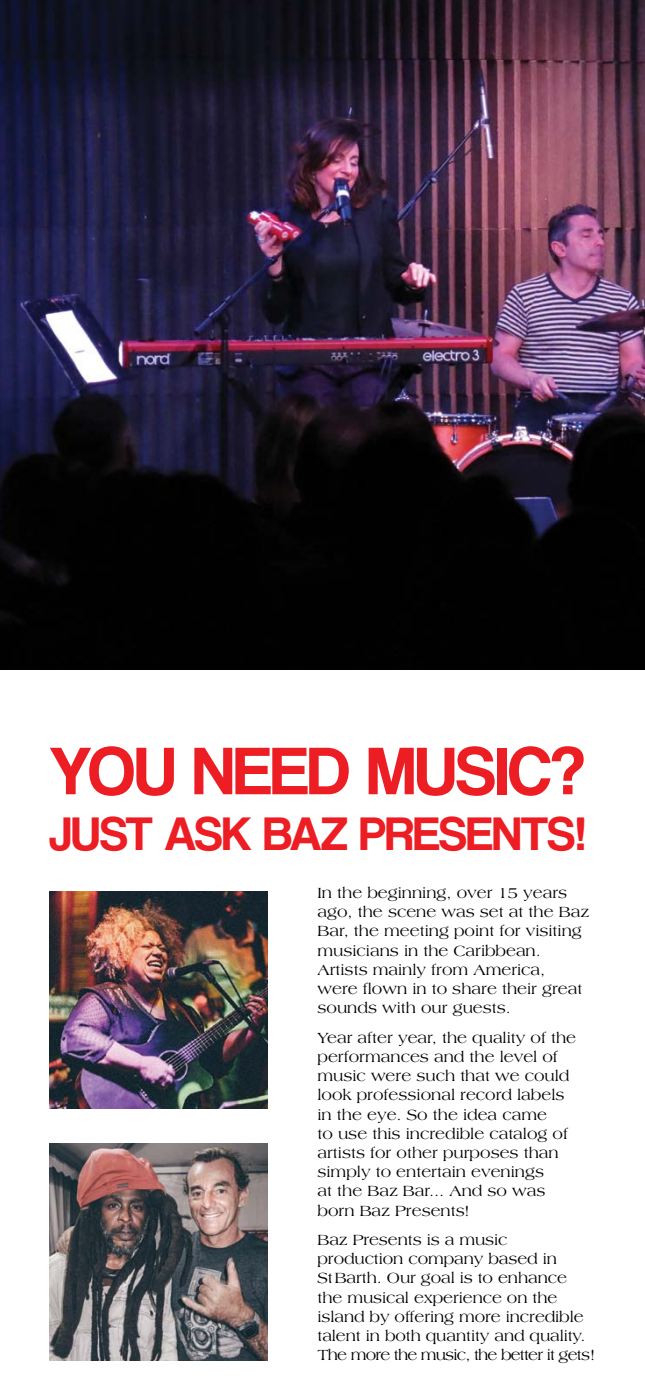
<style>
.page{position:relative;width:645px;height:1389px;background:#fff}
.page>*{position:absolute;margin:0;border:0;box-sizing:border-box;transform-origin:0 0}
.t1{font:70px "Coolvetica Rg";color:#ed1d24}
.t2{font:49px "Coolvetica Rg";color:#ed1d24}
.t3{font:15.75px/19.2px "Americana";color:#000}
</style>
<div class="page">
<img style="left:0;top:0;width:645px;height:670px">
<img style="left:50px;top:892px;width:218px;height:217px">
<img style="left:50px;top:1143px;width:218px;height:217px">
<h1 class="t1" style="left:50px;top:730px;width:536px">YOU NEED MUSIC?</h1>
<h2 class="t2" style="left:50px;top:805px;width:538px">JUST ASK BAZ PRESENTS!</h2>
<p class="t3" style="left:317px;top:883px;width:273px">In the beginning, over 15 years ago, the scene was set at the Baz<br>Bar, the meeting point for visiting musicians in the Caribbean.<br>Artists mainly from America, were flown in to share their great sounds with our guests.</p>
<p class="t3" style="left:317px;top:1028px;width:260px">Year after year, the quality of the performances and the level of music were such that we could look professional record labels in the eye. So the idea came<br>to use this incredible catalog of artists for other purposes than simply to entertain evenings<br>at the Baz Bar... And so was born Baz Presents!</p>
<p class="t3" style="left:317px;top:1230px;width:279px">Baz Presents is a music production company based in<br>StBarth. Our goal is to enhance the musical experience on the island by offering more incredible talent in both quantity and quality.<br>The more the music, the better it gets!</p>
</div>
